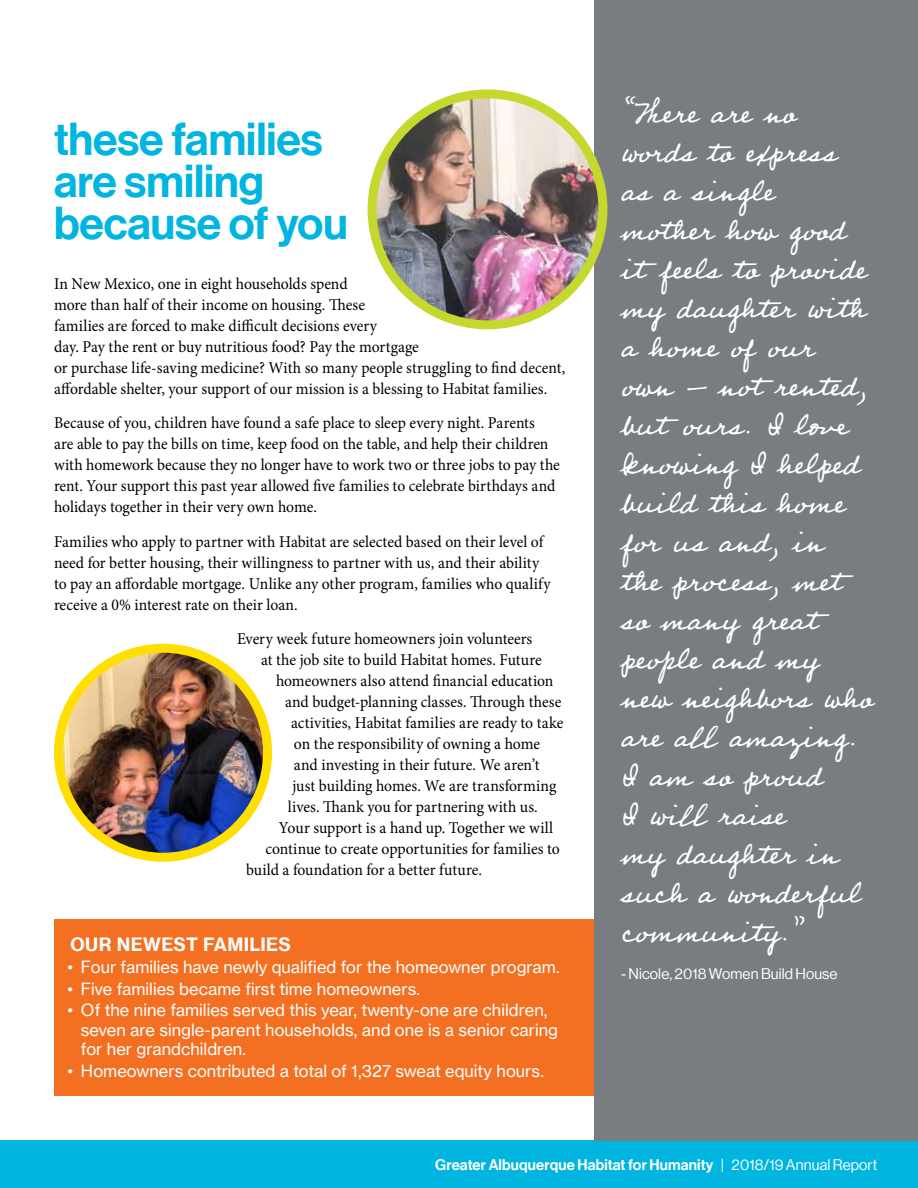
<style>
.page{position:relative;width:918px;height:1188px;background:#fff}
.page>*{position:absolute;margin:0;border:0;box-sizing:border-box;transform-origin:0 0}
.t1{font:500 45px/42px "Neue Haas Grotesk Display";color:#00b5df}
.t2{font:36px/39px "Professor";color:#fff}
.t3{font:700 18px "Neue Haas Grotesk Text";letter-spacing:.02em;color:#fff}
.t4{font:16.5px/21px "Minion Pro";color:#000;scale:.95 1}
.t5{font:16.5px/19.5px "Neue Haas Grotesk Text";color:#fff}
.t6{font:500 15px "Neue Haas Grotesk Display";letter-spacing:.01em;color:#fff}
.t7{font:15px "Neue Haas Grotesk Display";letter-spacing:.005em;color:#fff}
.s1{font-weight:400}
</style>
<div class="page">
<div style="left:0;top:1141px;width:918px;height:47px;background:#00b5df"></div>
<img style="left:58px;top:648px;width:210px;height:209px;border-radius:105px">
<div style="left:54px;top:644px;width:218px;height:218px;border:9px solid #ffdf00;border-radius:50%"></div>
<div style="left:54px;top:919px;width:540px;height:177px;background:#f36f21"></div>
<div style="left:594px;top:0;width:324px;height:1140px;background:#797d82"></div>
<img style="left:372px;top:94px;width:231px;height:231px;border-radius:115px">
<div style="left:368px;top:89px;width:239px;height:240px;border:9px solid #c4d82e;border-radius:50%"></div>
<h1 class="t1" style="left:54px;top:119px;width:295px">these families are smiling because of you</h1>
<p class="t4" style="left:54px;top:273px;width:540px">In New Mexico, one in eight households spend<br>more than half of their income on housing. These<br>families are forced to make difficult decisions every<br>day. Pay the rent or buy nutritious food? Pay the mortgage<br>or purchase life-saving medicine? With so many people struggling to find decent, affordable shelter, your support of our mission is a blessing to Habitat families.</p>
<p class="t4" style="left:54px;top:413px;width:534px">Because of you, children have found a safe place to sleep every night. Parents<br>are able to pay the bills on time, keep food on the table, and help their children with homework because they no longer have to work two or three jobs to pay the rent. Your support this past year allowed five families to celebrate birthdays and holidays together in their very own home.</p>
<p class="t4" style="left:54px;top:531px;width:524px">Families who apply to partner with Habitat are selected based on their level of need for better housing, their willingness to partner with us, and their ability to pay an affordable mortgage. Unlike any other program, families who qualify receive a 0% interest rate on their loan.</p>
<p class="t4" style="left:237px;top:629px;width:312px">Every week future homeowners join volunteers</p>
<p class="t4" style="left:261px;top:650px;width:297px">at the job site to build Habitat homes. Future</p>
<p class="t4" style="left:276px;top:671px;width:294px">homeowners also attend financial education</p>
<p class="t4" style="left:285px;top:692px;width:293px">and budget-planning classes. Through these</p>
<p class="t4" style="left:291px;top:713px;width:288px">activities, Habitat families are ready to take</p>
<p class="t4" style="left:294px;top:734px;width:261px">on the responsibility of owning a home</p>
<p class="t4" style="left:294px;top:755px;width:260px">and investing in their future. We aren’t</p>
<p class="t4" style="left:292px;top:776px;width:279px">just building homes. We are transforming</p>
<p class="t4" style="left:288px;top:797px;width:265px">lives. Thank you for partnering with us.</p>
<p class="t4" style="left:279px;top:818px;width:290px">Your support is a hand up. Together we will</p>
<p class="t4" style="left:266px;top:839px;width:311px">continue to create opportunities for families to</p>
<p class="t4" style="left:246px;top:860px;width:250px">build a foundation for a better future.</p>
<p class="t3" style="left:70px;top:934px;width:222px">OUR NEWEST FAMILIES</p>
<p class="t5" style="left:68px;top:957px;width:494px">• Four families have newly qualified for the homeowner program.</p>
<p class="t5" style="left:68px;top:979px;width:354px">• Five families became first time homeowners.</p>
<p class="t5" style="left:81px;top:1001px;width:479px;text-indent:-13px">• Of the nine families served this year, twenty-one are children, seven are single-parent households, and one is a senior caring for her grandchildren.</p>
<p class="t5" style="left:68px;top:1061px;width:478px">• Homeowners contributed a total of 1,327 sweat equity hours.</p>
<p class="t2" style="left:621px;top:90px;width:253px">“There are no words to express as a single mother how good it feels to provide my daughter with a home of our own – not rented, but ours. I love knowing I helped build this home for us and, in<br>the process, met so many great people and my new neighbors who are all amazing.<br>I am so proud<br>I will raise<br>my daughter in such a wonderful community.”</p>
<p class="t7" style="left:621px;top:966px;width:218px">- Nicole, 2018 Women Build House</p>
<p class="t6" style="left:435px;top:1156px;width:444px">Greater Albuquerque Habitat for Humanity <span class="s1">| 2018/19 Annual Report</span></p>
</div>
